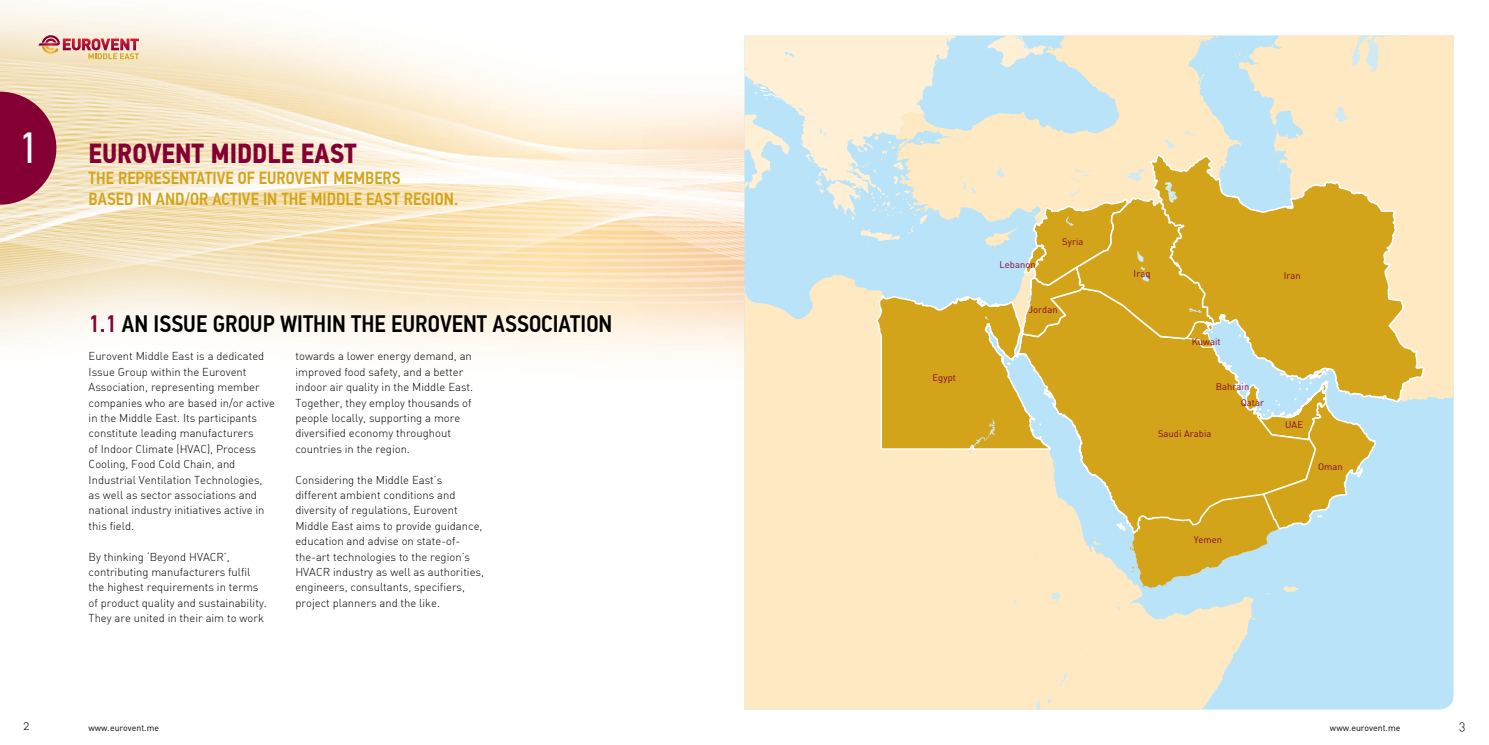
<style>
.page{position:relative;width:1489px;height:745px;background:#fff}
.page>*{position:absolute;margin:0;border:0;box-sizing:border-box;transform-origin:0 0}
.t1{font:43.5px "PF Din Text Cond Pro";color:#fff}
.t2{font:700 27.5px "PF Din Text Cond Pro";color:#840034}
.t3{font:500 23.75px "PF Din Text Cond Pro";color:#000}
.t4{font:500 17.5px/21px "PF Din Text Cond Pro";color:#d3a41a}
.t5{font:300 12.5px "DIN Alternate";color:#000}
.t6{font:300 11.25px/15.4px "DIN Alternate";color:#000}
.t7{font:9.38px "DIN Alternate";letter-spacing:.01em;color:#840034}
.t8{font:8.75px "DIN Alternate";color:#000}
.s1{color:#840034}
</style>
<div class="page">
<img style="left:0;top:5px;width:744px;height:350px">
<svg style="left:38px;top:35px;width:101px;height:24px;background:#dfa696"></svg>
<svg style="left:0;top:92px;width:56px;height:112px;background:#9a2e50"></svg>
<svg style="left:744px;top:35px;width:709px;height:674px;background:#e0d6a7"></svg>
<h1 class="t1" style="left:19px;top:122px;width:21px">1</h1>
<h2 class="t2" style="left:89px;top:136px;width:265px">EUROVENT MIDDLE EAST</h2>
<h3 class="t4" style="left:89px;top:167px;width:371px">THE REPRESENTATIVE OF EUROVENT MEMBERS<br>BASED IN AND/OR ACTIVE IN THE MIDDLE EAST REGION.</h3>
<h3 class="t3" style="left:89px;top:309px;width:525px"><span class="s1">1.1</span> AN ISSUE GROUP WITHIN THE EUROVENT ASSOCIATION</h3>
<p class="t6" style="left:89px;top:348px;width:188px">Eurovent Middle East is a dedicated Issue Group within the Eurovent Association, representing member companies who are based in/or active in the Middle East. Its participants constitute leading manufacturers<br>of Indoor Climate (HVAC), Process Cooling, Food Cold Chain, and Industrial Ventilation Technologies, as well as sector associations and national industry initiatives active in this field.</p>
<p class="t6" style="left:89px;top:548px;width:180px">By thinking ‘Beyond HVACR’, contributing manufacturers fulfil the highest requirements in terms of product quality and sustainability.<br>They are united in their aim to work</p>
<p class="t6" style="left:295px;top:348px;width:179px">towards a lower energy demand, an improved food safety, and a better indoor air quality in the Middle East.<br>Together, they employ thousands of people locally, supporting a more diversified economy throughout countries in the region.</p>
<p class="t6" style="left:295px;top:471px;width:190px">Considering the Middle East’s different ambient conditions and diversity of regulations, Eurovent Middle East aims to provide guidance, education and advise on state-of&shy;the-art technologies to the region’s HVACR industry as well as authorities, engineers, consultants, specifiers, project planners and the like.</p>
<p class="t7" style="left:932px;top:372px;width:25px">Egypt</p>
<p class="t7" style="left:999px;top:259px;width:38px">Lebanon</p>
<p class="t7" style="left:1062px;top:235px;width:23px">Syria</p>
<p class="t7" style="left:1028px;top:303px;width:31px">Jordan</p>
<p class="t7" style="left:1133px;top:268px;width:18px">Iraq</p>
<p class="t7" style="left:1283px;top:270px;width:19px">Iran</p>
<p class="t7" style="left:1191px;top:335px;width:30px">Kuwait</p>
<p class="t7" style="left:1215px;top:380px;width:35px">Bahrain</p>
<p class="t7" style="left:1157px;top:427px;width:55px">Saudi Arabia</p>
<p class="t7" style="left:1240px;top:397px;width:25px">Qatar</p>
<p class="t7" style="left:1284px;top:418px;width:19px">UAE</p>
<p class="t7" style="left:1317px;top:460px;width:26px">Oman</p>
<p class="t7" style="left:1193px;top:533px;width:30px">Yemen</p>
<p class="t5" style="left:24px;top:717px;width:8px">2</p>
<p class="t5" style="left:1458px;top:717px;width:8px">3</p>
<p class="t8" style="left:89px;top:721px;width:72px">www.eurovent.me</p>
<p class="t8" style="left:1329px;top:721px;width:72px">www.eurovent.me</p>
</div>
